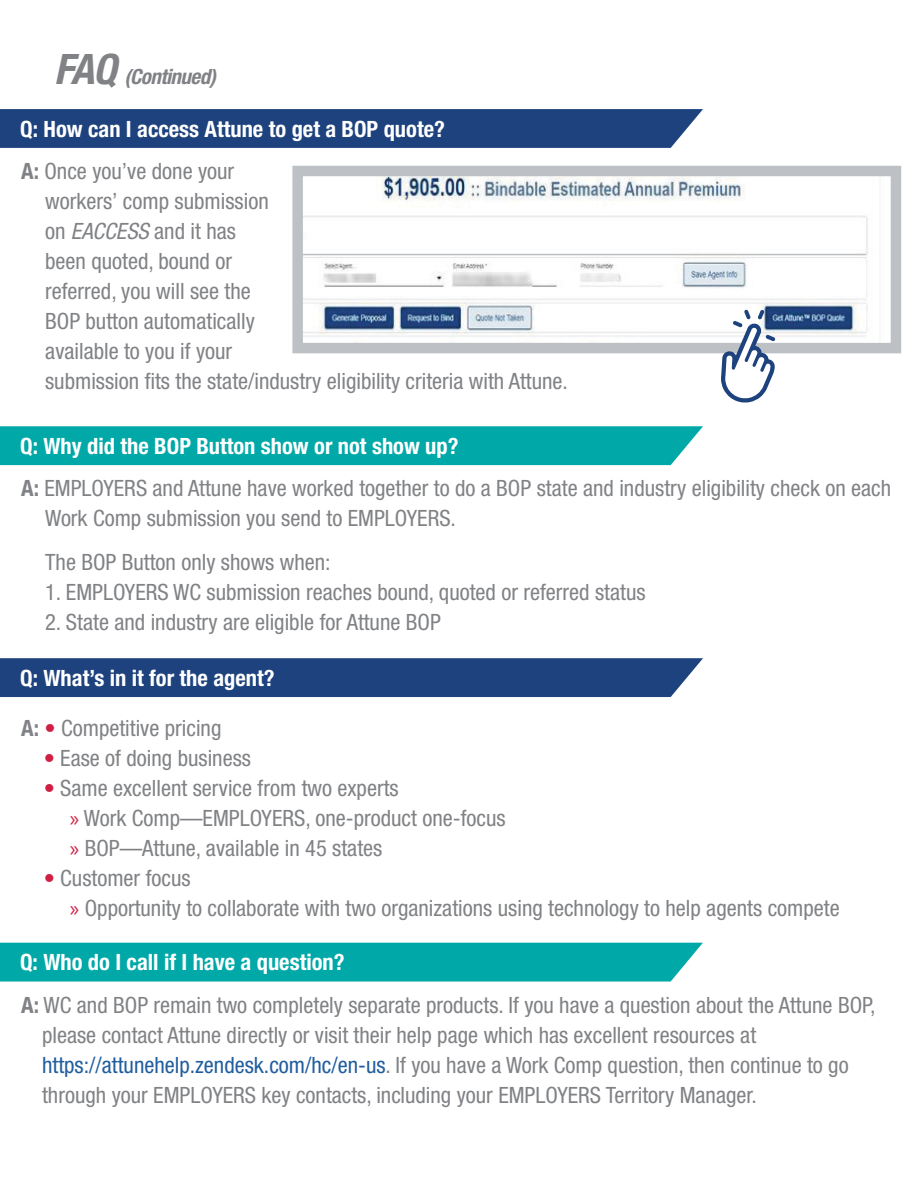
<style>
.page{position:relative;width:918px;height:1188px;background:#fff}
.page>*{position:absolute;margin:0;border:0;box-sizing:border-box;transform-origin:0 0}
.Big_Body{font:condensed 22.5px/30px "Helvetica Neue LT Std";color:#808285}
.Subhead{font:700 condensed 22.5px "Helvetica Neue LT Std";color:#fff}
.Headline_2{font:italic 700 condensed 21px "Helvetica Neue LT Std";letter-spacing:-.025em;color:#808285}
.s1{font-size:42px}
.s2{font-weight:700}
.s3{font-style:italic}
.s4{font-weight:700;color:#fff}
.s5{color:#d11e43}
.s6{font-family:"Myriad Pro";font-stretch:normal;color:#d11e43}
.s7{color:#215e9f}
</style>
<div class="page">
<svg style="left:0;top:109px;width:703px;height:39px;background:#234780"></svg>
<img style="left:303px;top:177px;width:565px;height:165px">
<div style="left:292px;top:166px;width:609px;height:187px;border:10px solid #bdc0c4"></div>
<svg style="left:721px;top:310px;width:55px;height:93px"></svg>
<div style="left:0;top:426px;width:703px;height:39px;background:#00a8a8"></div>
<div style="left:0;top:658px;width:703px;height:39px;background:#1d427d"></div>
<div style="left:0;top:943px;width:703px;height:39px;background:#00a8a8"></div>
<p class="Headline_2" style="left:54px;top:64px;width:163px"><span class="s1">FAQ</span> (Continued)</p>
<p class="Subhead" style="left:20px;top:115px;width:426px">Q: How can I access Attune to get a BOP quote?</p>
<p class="Big_Body" style="left:45px;top:156px;width:524px;text-indent:-24px"><span class="s2">A:</span> Once you’ve done your<br>workers’ comp submission<br>on <span class="s3">EACCESS</span> and it has<br>been quoted, bound or<br>referred, you will see the<br>BOP button automatically<br>available to you if your<br>submission fits the state/industry eligibility criteria with Attune.</p>
<p class="Big_Body" style="left:20px;top:424px;width:873px;line-height:42.5px"><span class="s4">Q: Why did the BOP Button show or not show up?<br></span><span class="s2">A:</span> EMPLOYERS and Attune have worked together to do a BOP state and industry eligibility check on each</p>
<p class="Big_Body" style="left:45px;top:503px;width:412px">Work Comp submission you send to EMPLOYERS.</p>
<p class="Big_Body" style="left:45px;top:547px;width:287px">The BOP Button only shows when:</p>
<p class="Big_Body" style="left:45px;top:577px;width:602px">1. EMPLOYERS WC submission reaches bound, quoted or referred status</p>
<p class="Big_Body" style="left:45px;top:607px;width:397px">2. State and industry are eligible for Attune BOP</p>
<p class="Subhead" style="left:20px;top:664px;width:256px">Q: What’s in it for the agent?</p>
<p class="Big_Body" style="left:21px;top:713px;width:202px"><span class="s2">A:</span> <span class="s5">•</span> Competitive pricing</p>
<p class="Big_Body" style="left:44px;top:743px;width:209px"><span class="s5">•</span> Ease of doing business</p>
<p class="Big_Body" style="left:44px;top:773px;width:357px"><span class="s5">•</span> Same excellent service from two experts</p>
<p class="Big_Body" style="left:70px;top:803px;width:437px"><span class="s6">»</span> Work Comp—EMPLOYERS, one-product one-focus</p>
<p class="Big_Body" style="left:70px;top:833px;width:314px"><span class="s6">»</span> BOP—Attune, available in 45 states</p>
<p class="Big_Body" style="left:44px;top:863px;width:148px"><span class="s5">•</span> Customer focus</p>
<p class="Big_Body" style="left:70px;top:893px;width:771px"><span class="s6">»</span> Opportunity to collaborate with two organizations using technology to help agents compete</p>
<p class="Big_Body" style="left:20px;top:941px;width:857px;line-height:43px"><span class="s4">Q: Who do I call if I have a question?<br></span><span class="s2">A:</span> WC and BOP remain two completely separate products. If you have a question about the Attune BOP,</p>
<p class="Big_Body" style="left:42px;top:1020px;width:808px">please contact Attune directly or visit their help page which has excellent resources at <span class="s7">https://attunehelp.zendesk.com/hc/en-us</span>. If you have a Work Comp question, then continue to go through your EMPLOYERS key contacts, including your EMPLOYERS Territory Manager.</p>
</div>
